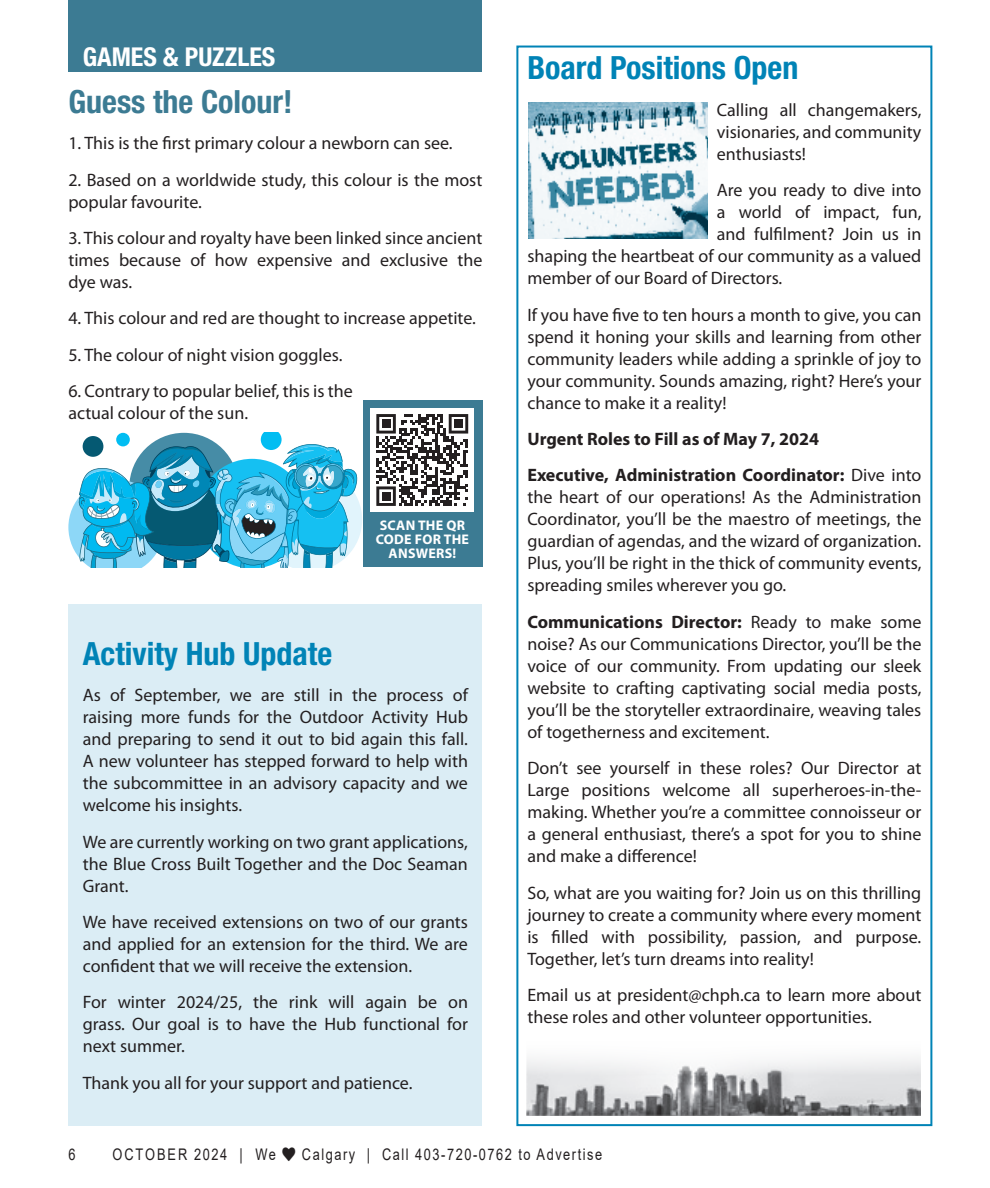
<style>
.page{position:relative;width:990px;height:1188px;background:#fff}
.page>*{position:absolute;margin:0;border:0;box-sizing:border-box;transform-origin:0 0}
.In_Around_title{font:700 condensed 32px "Helvetica Neue LT Std";color:#0083b6}
.In_Around_title-2{font:700 condensed 32px "Helvetica Neue LT Std";color:#3c7b93}
.t1{font:700 condensed 26px "Helvetica Neue LT Std";color:#fff}
.Body_text{font:18px/22px "Myriad Pro";color:#231f20;text-align:justify}
.Body_text-2{font:700 18px "Myriad Pro";color:#231f20}
.t2{font:16px "Arial";letter-spacing:.12em;color:#231f20;scale:.8 1}
.t3{font:16px "Arial";letter-spacing:.145em;color:#231f20;scale:.8 1}
.Library_subhead{font:700 14px/14px "Myriad Pro";letter-spacing:.02em;color:#fff;text-align:center}
.s1{font-weight:700}
</style>
<div class="page">
<img style="left:528px;top:103px;width:180px;height:135px">
<img style="left:526px;top:1057px;width:394px;height:58px">
<div style="left:68px;top:605px;width:414px;height:521px;background:#dbedf5"></div>
<div style="left:68px;top:0;width:414px;height:72px;background:#3c7b93"></div>
<svg style="left:68px;top:432px;width:294px;height:135px"></svg>
<div style="left:363px;top:401px;width:119px;height:166px;background:#3c7b93"></div>
<div style="left:371px;top:409px;width:103px;height:103px;background:#fff"></div>
<svg style="left:376px;top:414px;width:92px;height:92px"></svg>
<div style="left:382px;top:420px;width:8px;height:8px;background:#231f20"></div>
<div style="left:454px;top:420px;width:9px;height:8px;background:#231f20"></div>
<div style="left:382px;top:492px;width:8px;height:8px;background:#231f20"></div>
<p class="t1" style="left:83px;top:41px;width:194px">GAMES &amp; PUZZLES</p>
<p class="In_Around_title-2" style="left:68px;top:82px;width:226px">Guess the Colour!</p>
<p class="Body_text" style="left:68px;top:132px;width:386px">1. This is the first primary colour a newborn can see.</p>
<p class="Body_text" style="left:68px;top:168px;width:415px">2. Based on a worldwide study, this colour is the most popular favourite.</p>
<p class="Body_text" style="left:68px;top:227px;width:416px">3. This colour and royalty have been linked since ancient times because of how expensive and exclusive the dye was.</p>
<p class="Body_text" style="left:68px;top:307px;width:409px">4. This colour and red are thought to increase appetite.</p>
<p class="Body_text" style="left:68px;top:344px;width:276px">5. The colour of night vision goggles.</p>
<p class="Body_text" style="left:68px;top:380px;width:286px">6. Contrary to popular belief, this is the actual colour of the sun.</p>
<p class="Library_subhead" style="left:376px;top:518px;width:95px">SCAN THE QR<br>CODE FOR THE<br>ANSWERS!</p>
<p class="In_Around_title" style="left:83px;top:634px;width:251px">Activity Hub Update</p>
<p class="Body_text" style="left:83px;top:684px;width:387px">As of September, we are still in the process of raising more funds for the Outdoor Activity Hub and preparing to send it out to bid again this fall.<br>A new volunteer has stepped forward to help with the subcommittee in an advisory capacity and we welcome his insights.</p>
<p class="Body_text" style="left:83px;top:830px;width:387px">We are currently working on two grant applications, the Blue Cross Built Together and the Doc Seaman Grant.</p>
<p class="Body_text" style="left:83px;top:911px;width:387px">We have received extensions on two of our grants and applied for an extension for the third. We are confident that we will receive the extension.</p>
<p class="Body_text" style="left:83px;top:991px;width:387px">For winter 2024/25, the rink will again be on grass. Our goal is to have the Hub functional for next summer.</p>
<p class="Body_text" style="left:83px;top:1071px;width:331px">Thank you all for your support and patience.</p>
<p class="In_Around_title" style="left:527px;top:49px;width:272px">Board Positions Open</p>
<p class="Body_text" style="left:717px;top:98px;width:206px">Calling all changemakers, visionaries, and community enthusiasts!</p>
<p class="Body_text" style="left:717px;top:179px;width:206px">Are you ready to dive into</p>
<p class="Body_text" style="left:717px;top:201px;width:206px">a world of impact, fun,</p>
<p class="Body_text" style="left:717px;top:223px;width:206px">and fulfilment? Join us in</p>
<p class="Body_text" style="left:527px;top:245px;width:396px">shaping the heartbeat of our community as a valued</p>
<p class="Body_text" style="left:527px;top:267px;width:256px">member of our Board of Directors.</p>
<p class="Body_text" style="left:527px;top:303px;width:396px">If you have five to ten hours a month to give, you can spend it honing your skills and learning from other community leaders while adding a sprinkle of joy to your community. Sounds amazing, right? Here’s your chance to make it a reality!</p>
<p class="Body_text-2" style="left:527px;top:427px;width:293px">Urgent Roles to Fill as of May 7, 2024</p>
<p class="Body_text" style="left:527px;top:464px;width:396px"><span class="s1">Executive, Administration Coordinator:</span> Dive into the heart of our operations! As the Administration Coordinator, you’ll be the maestro of meetings, the guardian of agendas, and the wizard of organization.<br>Plus, you’ll be right in the thick of community events, spreading smiles wherever you go.</p>
<p class="Body_text" style="left:527px;top:610px;width:396px"><span class="s1">Communications Director:</span> Ready to make some noise? As our Communications Director, you’ll be the voice of our community. From updating our sleek website to crafting captivating social media posts, you’ll be the storyteller extraordinaire, weaving tales of togetherness and excitement.</p>
<p class="Body_text" style="left:527px;top:757px;width:396px">Don’t see yourself in these roles? Our Director at Large positions welcome all superheroes-in-the&shy;making. Whether you’re a committee connoisseur or a general enthusiast, there’s a spot for you to shine and make a difference!</p>
<p class="Body_text" style="left:527px;top:881px;width:396px">So, what are you waiting for? Join us on this thrilling journey to create a community where every moment is filled with possibility, passion, and purpose.<br>Together, let’s turn dreams into reality!</p>
<p class="Body_text" style="left:527px;top:984px;width:395px">Email us at president@chph.ca to learn more about these roles and other volunteer opportunities.</p>
<p class="t2" style="left:68px;top:1143px;width:10px">6</p>
<p class="t3" style="left:112px;top:1143px;width:206px">OCTOBER 2024 | We</p>
<p class="t2" style="left:302px;top:1143px;width:377px">Calgary | Call 403-720-0762 to Advertise</p>
</div>
